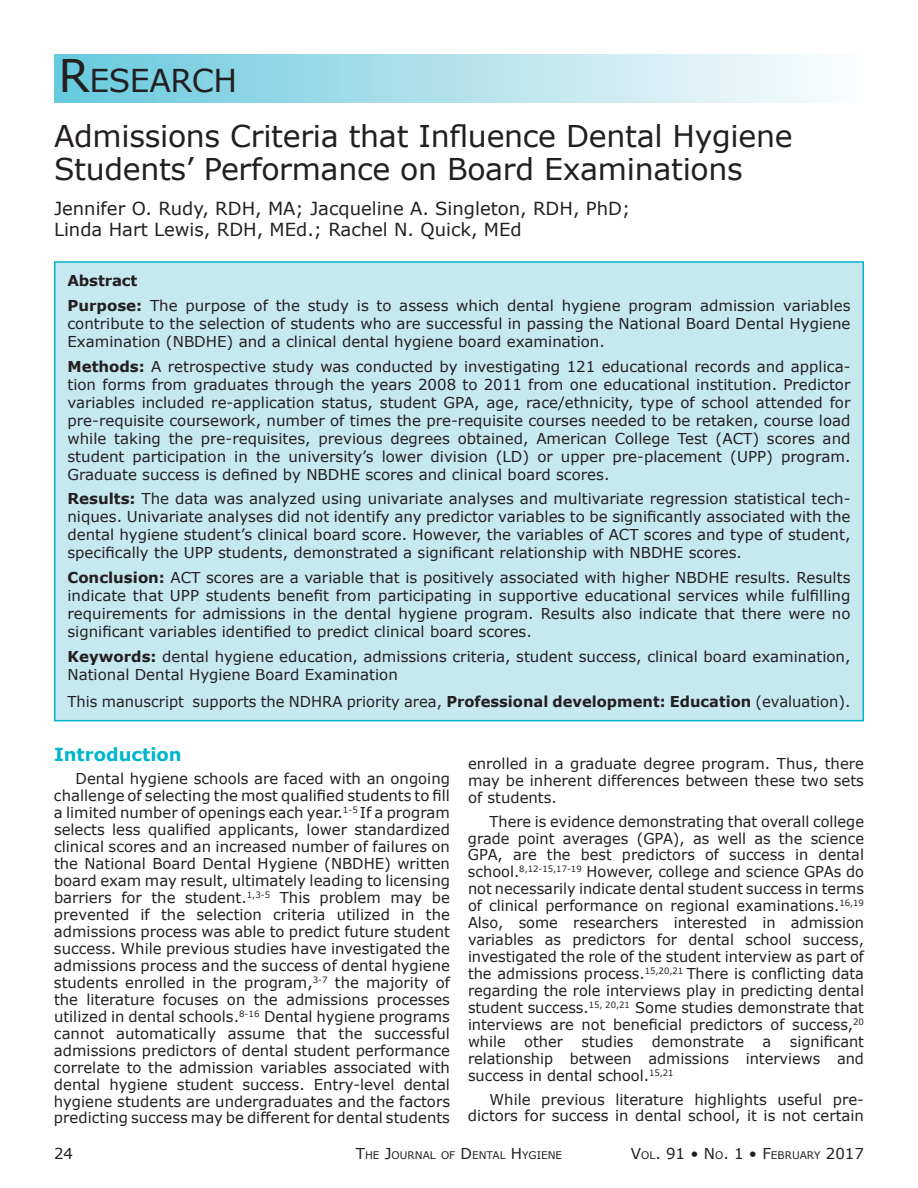
<style>
.page{position:relative;width:918px;height:1188px;background:#fff}
.page>*{position:absolute;margin:0;border:0;box-sizing:border-box;transform-origin:0 0}
.t1{font:31.5px "Verdana";letter-spacing:-.015em;color:#231f20}
.t2{font:30px/33px "Verdana";letter-spacing:-.01em;color:#231f20}
.t3{font:18px/21px "Verdana";color:#231f20}
.t4{font:700 18px "Verdana";color:#00b6cc}
.t5{font:15px/17px "Verdana";color:#231f20;text-align:justify}
.t6{font:15px "Verdana";color:#231f20}
.t7{font:10.5px "Verdana";color:#231f20}
.s1{font-size:45px}
.s2{font-weight:700}
.s3{font-size:15px}
.s4{font-size:10.5px}
</style>
<div class="page">
<div style="left:54px;top:261px;width:810px;height:460px;background:#c6e8ef;border:2px solid #00b6cc"></div>
<div style="left:54px;top:54px;width:810px;height:49px;background:linear-gradient(to right,#68c9dd,#fdfcfd)"></div>
<h1 class="t1" style="left:58px;top:59px;width:180px"><span class="s1">R</span>ESEARCH</h1>
<h2 class="t2" style="left:54px;top:119px;width:740px">Admissions Criteria that Influence Dental Hygiene<br>Students’ Performance on Board Examinations</h2>
<p class="t3" style="left:54px;top:198px;width:578px">Jennifer O. Rudy, RDH, MA; Jacqueline A. Singleton, RDH, PhD;<br>Linda Hart Lewis, RDH, MEd.; Rachel N. Quick, MEd</p>
<p class="t5" style="left:68px;top:268px;width:785px;line-height:24.8px"><span class="s2">Abstract<br>Purpose:</span> The purpose of the study is to assess which dental hygiene program admission variables</p>
<p class="t5" style="left:68px;top:314px;width:785px;line-height:18px">contribute to the selection of students who are successful in passing the National Board Dental Hygiene<br>Examination (NBDHE) and a clinical dental hygiene board examination.</p>
<p class="t5" style="left:68px;top:357px;width:785px;line-height:18px"><span class="s2">Methods:</span> A retrospective study was conducted by investigating 121 educational records and applica&shy;tion forms from graduates through the years 2008 to 2011 from one educational institution. Predictor variables included re-application status, student GPA, age, race/ethnicity, type of school attended for pre-requisite coursework, number of times the pre-requisite courses needed to be retaken, course load while taking the pre-requisites, previous degrees obtained, American College Test (ACT) scores and student participation in the university’s lower division (LD) or upper pre-placement (UPP) program.<br>Graduate success is defined by NBDHE scores and clinical board scores.</p>
<p class="t5" style="left:68px;top:490px;width:785px;line-height:18px"><span class="s2">Results:</span> The data was analyzed using univariate analyses and multivariate regression statistical tech&shy;niques. Univariate analyses did not identify any predictor variables to be significantly associated with the dental hygiene student’s clinical board score. However, the variables of ACT scores and type of student, specifically the UPP students, demonstrated a significant relationship with NBDHE scores.</p>
<p class="t5" style="left:68px;top:569px;width:785px;line-height:18px"><span class="s2">Conclusion:</span> ACT scores are a variable that is positively associated with higher NBDHE results. Results indicate that UPP students benefit from participating in supportive educational services while fulfilling requirements for admissions in the dental hygiene program. Results also indicate that there were no significant variables identified to predict clinical board scores.</p>
<p class="t5" style="left:68px;top:647px;width:785px;line-height:18px"><span class="s2">Keywords:</span> dental hygiene education, admissions criteria, student success, clinical board examination,<br>National Dental Hygiene Board Examination</p>
<p class="t5" style="left:68px;top:693px;width:784px">This manuscript supports the NDHRA priority area, <span class="s2">Professional development: Education</span> (evaluation).</p>
<p class="t4" style="left:54px;top:741px;width:129px">Introduction</p>
<p class="t5" style="left:54px;top:770px;width:398px;text-indent:22px">Dental hygiene schools are faced with an ongoing challenge of selecting the most qualified students to fill a limited number of openings each year.<sup>1-5</sup> If a program selects less qualified applicants, lower standardized clinical scores and an increased number of failures on the National Board Dental Hygiene (NBDHE) written board exam may result, ultimately leading to licensing barriers for the student.<sup>1,3-5</sup> This problem may be prevented if the selection criteria utilized in the admissions process was able to predict future student success. While previous studies have investigated the admissions process and the success of dental hygiene students enrolled in the program,<sup>3-7</sup> the majority of the literature focuses on the admissions processes utilized in dental schools.<sup>8-16</sup> Dental hygiene programs cannot automatically assume that the successful admissions predictors of dental student performance correlate to the admission variables associated with dental hygiene student success. Entry-level dental hygiene students are undergraduates and the factors predicting success may be different for dental students</p>
<p class="t5" style="left:468px;top:755px;width:398px">enrolled in a graduate degree program. Thus, there may be inherent differences between these two sets of students.</p>
<p class="t5" style="left:468px;top:812px;width:398px;text-indent:22px">There is evidence demonstrating that overall college grade point averages (GPA), as well as the science GPA, are the best predictors of success in dental school.<sup>8,12-15,17-19</sup> However, college and science GPAs do not necessarily indicate dental student success in terms of clinical performance on regional examinations.<sup>16,19<br></sup>Also, some researchers interested in admission variables as predictors for dental school success, investigated the role of the student interview as part of the admissions process.<sup>15,20,21</sup> There is conflicting data regarding the role interviews play in predicting dental student success.<sup>15,</sup> <sup>20,21</sup> Some studies demonstrate that interviews are not beneficial predictors of success,<sup>20 </sup>while other studies demonstrate a significant relationship between admissions interviews and success in dental school.<sup>15,21</sup></p>
<p class="t5" style="left:468px;top:1090px;width:398px;text-align:right">While previous literature highlights useful pre&shy;dictors for success in dental school, it is not certain</p>
<p class="t6" style="left:54px;top:1143px;width:21px">24</p>
<p class="t7" style="left:356px;top:1148px;width:208px"><span class="s3">T</span>HE <span class="s3">J</span>OURNAL OF <span class="s3">D</span>ENTAL <span class="s3">H</span>YGIENE</p>
<p class="t6" style="left:631px;top:1143px;width:235px">V<span class="s4">OL</span>. 91 • N <span class="s4">O</span>. 1 • F<span class="s4">EBRUARY</span> 2017</p>
</div>
